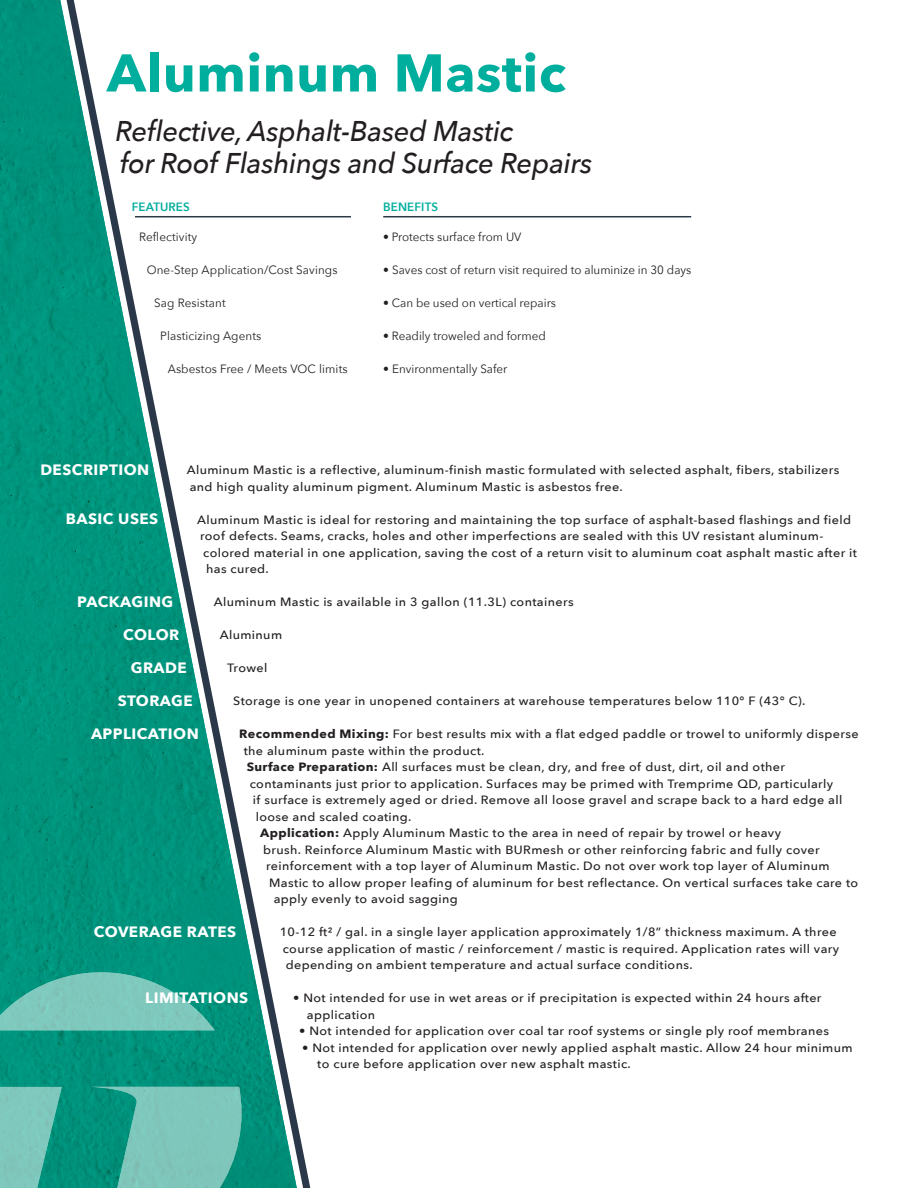
<style>
.page{position:relative;width:918px;height:1188px;background:#fff}
.page>*{position:absolute;margin:0;border:0;box-sizing:border-box;transform-origin:0 0}
.t1{font:700 52.5px "Avenir Next";letter-spacing:.01em;color:#00ae9e}
.t2{font:italic 500 28.5px "Avenir Next";letter-spacing:-.01em;color:#231f20}
.t3{font:700 15px "Avenir Next";letter-spacing:.03em;color:#fff}
.t4{font:500 12px/16.5px "Avenir Next";letter-spacing:.03em;color:#231f20;scale:1.05 1}
.t5{font:12px "Avenir Next";color:#231f20}
.t6{font:600 12px "Avenir Next";letter-spacing:.01em;color:#00ae9e}
.s1{font-weight:700}
</style>
<div class="page">
<img style="left:0;top:0;width:297px;height:1188px">
<hr style="left:135px;top:216px;width:216px;height:1px;background:#2b384a">
<hr style="left:383px;top:216px;width:308px;height:1px;background:#2b384a">
<svg style="left:0;top:972px;width:215px;height:58px;background:#5cb9ab"></svg>
<svg style="left:0;top:1087px;width:62px;height:101px;background:#65bcaf"></svg>
<svg style="left:91px;top:1087px;width:151px;height:101px;background:#5cb7a9"></svg>
<p class="t1" style="left:107px;top:28px;width:460px">Aluminum Mastic</p>
<p class="t2" style="left:116px;top:107px;width:400px">Reflective, Asphalt-Based Mastic</p>
<p class="t2" style="left:120px;top:138px;width:474px">for Roof Flashings and Surface Repairs</p>
<p class="t6" style="left:132px;top:196px;width:60px">FEATURES</p>
<p class="t5" style="left:139px;top:226px;width:60px">Reflectivity</p>
<p class="t5" style="left:147px;top:259px;width:192px">One-Step Application/Cost Savings</p>
<p class="t5" style="left:154px;top:292px;width:73px">Sag Resistant</p>
<p class="t5" style="left:160px;top:325px;width:103px">Plasticizing Agents</p>
<p class="t5" style="left:168px;top:358px;width:181px">Asbestos Free / Meets VOC limits</p>
<p class="t6" style="left:383px;top:196px;width:56px">BENEFITS</p>
<p class="t5" style="left:383px;top:226px;width:140px">• Protects surface from UV</p>
<p class="t5" style="left:383px;top:259px;width:310px">• Saves cost of return visit required to aluminize in 30 days</p>
<p class="t5" style="left:383px;top:292px;width:174px">• Can be used on vertical repairs</p>
<p class="t5" style="left:383px;top:325px;width:164px">• Readily troweled and formed</p>
<p class="t5" style="left:383px;top:358px;width:126px">• Environmentally Safer</p>
<p class="t3" style="left:40px;top:457px;width:110px">DESCRIPTION</p>
<p class="t3" style="left:66px;top:506px;width:94px">BASIC USES</p>
<p class="t4" style="left:187px;top:461px;width:623px">Aluminum Mastic is a reflective, aluminum-finish mastic formulated with selected asphalt, fibers, stabilizers and high quality aluminum pigment. Aluminum Mastic is asbestos free.</p>
<p class="t4" style="left:197px;top:511px;width:624px">Aluminum Mastic is ideal for restoring and maintaining the top surface of asphalt-based flashings and field</p>
<p class="t4" style="left:200px;top:527px;width:595px">roof defects. Seams, cracks, holes and other imperfections are sealed with this UV resistant aluminum-</p>
<p class="t4" style="left:203px;top:544px;width:624px">colored material in one application, saving the cost of a return visit to aluminum coat asphalt mastic after it</p>
<p class="t4" style="left:206px;top:560px;width:61px">has cured.</p>
<p class="t4" style="left:214px;top:593px;width:344px">Aluminum Mastic is available in 3 gallon (11.3L) containers</p>
<p class="t4" style="left:220px;top:626px;width:61px">Aluminum</p>
<p class="t4" style="left:227px;top:659px;width:40px">Trowel</p>
<p class="t4" style="left:233px;top:692px;width:547px">Storage is one year in unopened containers at warehouse temperatures below 110° F (43° C).</p>
<p class="t4" style="left:244px;top:725px;width:587px;text-indent:-4px"><span class="s1">Recommended Mixing:</span> For best results mix with a flat edged paddle or trowel to uniformly disperse the aluminum paste within the product.</p>
<p class="t4" style="left:247px;top:758px;width:514px"><span class="s1">Surface Preparation:</span> All surfaces must be clean, dry, and free of dust, dirt, oil and other</p>
<p class="t4" style="left:250px;top:775px;width:557px">contaminants just prior to application. Surfaces may be primed with Tremprime QD, particularly</p>
<p class="t4" style="left:253px;top:791px;width:563px">if surface is extremely aged or dried. Remove all loose gravel and scrape back to a hard edge all</p>
<p class="t4" style="left:256px;top:808px;width:150px">loose and scaled coating.</p>
<p class="t4" style="left:260px;top:824px;width:498px"><span class="s1">Application:</span> Apply Aluminum Mastic to the area in need of repair by trowel or heavy</p>
<p class="t4" style="left:263px;top:841px;width:532px">brush. Reinforce Aluminum Mastic with BURmesh or other reinforcing fabric and fully cover</p>
<p class="t4" style="left:266px;top:857px;width:538px">reinforcement with a top layer of Aluminum Mastic. Do not over work top layer of Aluminum</p>
<p class="t4" style="left:269px;top:874px;width:563px">Mastic to allow proper leafing of aluminum for best reflectance. On vertical surfaces take care to</p>
<p class="t4" style="left:274px;top:890px;width:177px">apply evenly to avoid sagging</p>
<p class="t4" style="left:280px;top:923px;width:534px">10-12 ft² / gal. in a single layer application approximately 1/8” thickness maximum. A three course application of mastic / reinforcement / mastic is required. Application rates will vary depending on ambient temperature and actual surface conditions.</p>
<p class="t4" style="left:293px;top:989px;width:505px">• Not intended for use in wet areas or if precipitation is expected within 24 hours after</p>
<p class="t4" style="left:307px;top:1006px;width:67px">application</p>
<p class="t4" style="left:299px;top:1022px;width:506px">• Not intended for application over coal tar roof systems or single ply roof membranes</p>
<p class="t4" style="left:302px;top:1039px;width:526px">• Not intended for application over newly applied asphalt mastic. Allow 24 hour minimum</p>
<p class="t4" style="left:317px;top:1055px;width:300px">to cure before application over new asphalt mastic.</p>
<p class="t3" style="left:77px;top:589px;width:98px">PACKAGING</p>
<p class="t3" style="left:123px;top:622px;width:58px">COLOR</p>
<p class="t3" style="left:131px;top:655px;width:58px">GRADE</p>
<p class="t3" style="left:118px;top:688px;width:77px">STORAGE</p>
<p class="t3" style="left:91px;top:721px;width:109px">APPLICATION</p>
<p class="t3" style="left:94px;top:919px;width:144px">COVERAGE RATES</p>
<p class="t3" style="left:145px;top:985px;width:105px">LIMITATIONS</p>
</div>
